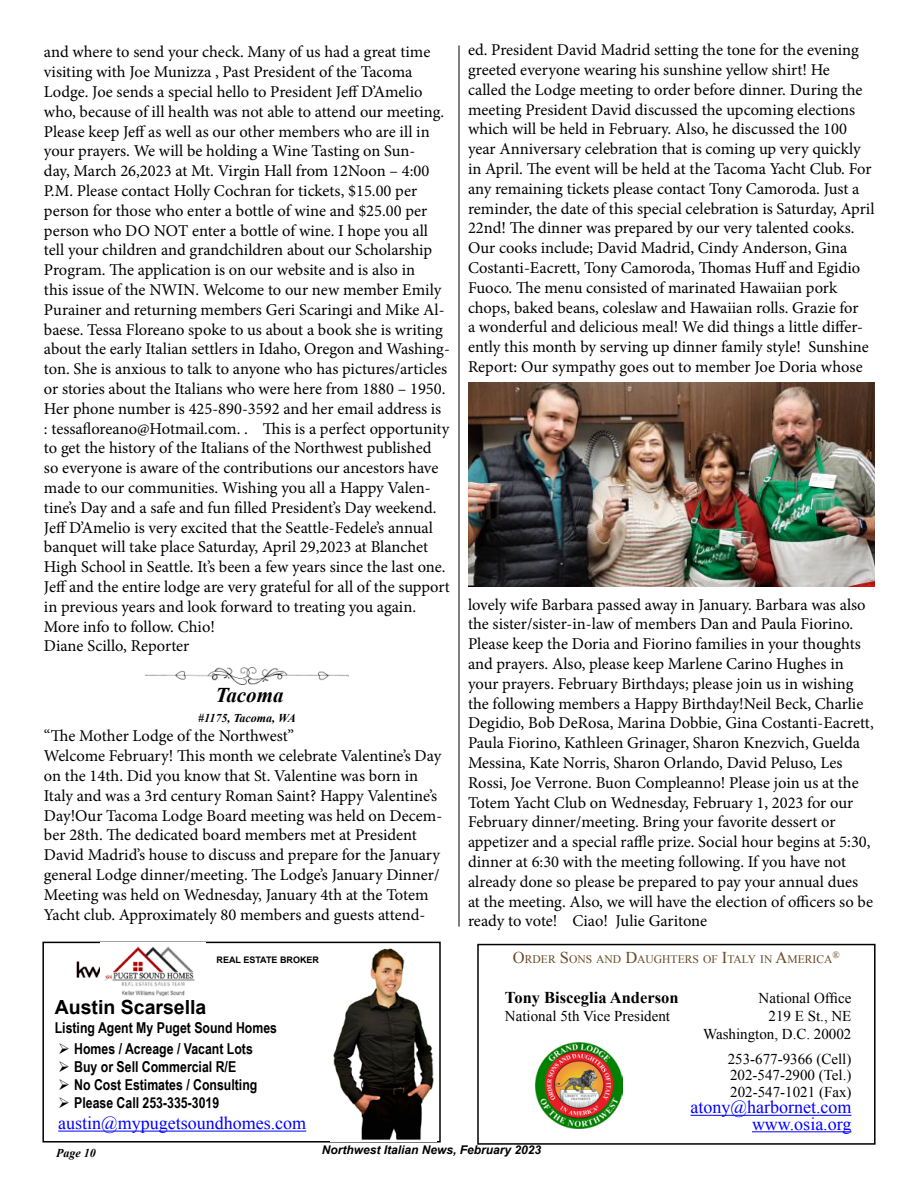
<style>
.page{position:relative;width:918px;height:1188px;background:#fff}
.page>*{position:absolute;margin:0;border:0;box-sizing:border-box;transform-origin:0 0}
.t1{font:italic 700 21px "Times New Roman";color:#000}
.t2{font:700 19.5px "Arial";color:#000}
.t3{font:18px/16.5px "Times New Roman";color:#00f;text-align:right}
.t4{font:16.5px/19.8px "Minion Pro";color:#000}
.t5{font:700 16.5px "Times New Roman";color:#000}
.t6{font:700 15px "Arial Narrow";color:#000}
.t7{font:15px/16.5px "Times New Roman";color:#000;text-align:right}
.t8{font:italic 700 12px "Arial";color:#000}
.t9{font:italic 700 12px "Times New Roman";color:#000}
.t10{font:11.55px "Times New Roman";color:#684c28}
.t11{font:9.6px "Times New Roman";color:#684c28}
.t12{font:700 9px "Arial";color:#000}
.s1{font-size:16.5px}
</style>
<div class="page">
<hr style="left:58px;top:1131px;width:248px;height:1px;background:#00f">
<div style="left:42px;top:942px;width:399px;height:201px;border:2px solid #000"></div>
<img style="left:101px;top:943px;width:104px;height:53px">
<img style="left:77px;top:961px;width:23px;height:17px">
<img style="left:330px;top:948px;width:106px;height:194px">
<hr style="left:690px;top:1115px;width:161px;height:1px;background:#00f">
<hr style="left:752px;top:1131px;width:99px;height:1px;background:#00f">
<div style="left:477px;top:944px;width:399px;height:201px;border:2px solid #000"></div>
<img style="left:536px;top:1042px;width:86px;height:86px">
<hr style="left:459px;top:45px;width:1px;height:882px;background:#000">
<img style="left:468px;top:382px;width:407px;height:205px">
<img style="left:145px;top:667px;width:203px;height:17px">
<p class="t4" style="left:44px;top:42px;width:407px">and where to send your check. Many of us had a great time visiting with Joe Munizza , Past President of the Tacoma Lodge. Joe sends a special hello to President Jeff D’Amelio who, because of ill health was not able to attend our meeting.<br>Please keep Jeff as well as our other members who are ill in your prayers. We will be holding a Wine Tasting on Sun-<br>day, March 26,2023 at Mt. Virgin Hall from 12Noon – 4:00<br>P.M. Please contact Holly Cochran for tickets, $15.00 per person for those who enter a bottle of wine and $25.00 per person who DO NOT enter a bottle of wine. I hope you all tell your children and grandchildren about our Scholarship Program. The application is on our website and is also in<br>this issue of the NWIN. Welcome to our new member Emily Purainer and returning members Geri Scaringi and Mike Al&shy;baese. Tessa Floreano spoke to us about a book she is writing about the early Italian settlers in Idaho, Oregon and Washing&shy;ton. She is anxious to talk to anyone who has pictures/articles or stories about the Italians who were here from 1880 – 1950.<br>Her phone number is 425-890-3592 and her email address is<br>: tessafloreano@Hotmail.com. . This is a perfect opportunity to get the history of the Italians of the Northwest published so everyone is aware of the contributions our ancestors have made to our communities. Wishing you all a Happy Valen&shy;tine’s Day and a safe and fun filled President’s Day weekend.<br>Jeff D’Amelio is very excited that the Seattle-Fedele’s annual banquet will take place Saturday, April 29,2023 at Blanchet High School in Seattle. It’s been a few years since the last one.<br>Jeff and the entire lodge are very grateful for all of the support in previous years and look forward to treating you again.<br>More info to follow. Chio!<br>Diane Scillo, Reporter</p>
<p class="t1" style="left:216px;top:680px;width:70px">Tacoma</p>
<p class="t9" style="left:198px;top:709px;width:99px">#1175, Tacoma, WA</p>
<p class="t4" style="left:44px;top:726px;width:400px">“The Mother Lodge of the Northwest”<br>Welcome February! This month we celebrate Valentine’s Day on the 14th. Did you know that St. Valentine was born in Italy and was a 3rd century Roman Saint? Happy Valentine’s Day!Our Tacoma Lodge Board meeting was held on Decem&shy;ber 28th. The dedicated board members met at President David Madrid’s house to discuss and prepare for the January general Lodge dinner/meeting. The Lodge’s January Dinner/ Meeting was held on Wednesday, January 4th at the Totem Yacht club. Approximately 80 members and guests attend-</p>
<p class="t4" style="left:468px;top:40px;width:408px">ed. President David Madrid setting the tone for the evening greeted everyone wearing his sunshine yellow shirt! He<br>called the Lodge meeting to order before dinner. During the meeting President David discussed the upcoming elections which will be held in February. Also, he discussed the 100 year Anniversary celebration that is coming up very quickly in April. The event will be held at the Tacoma Yacht Club. For any remaining tickets please contact Tony Camoroda. Just a reminder, the date of this special celebration is Saturday, April 22nd! The dinner was prepared by our very talented cooks.<br>Our cooks include; David Madrid, Cindy Anderson, Gina Costanti-Eacrett, Tony Camoroda, Thomas Huff and Egidio Fuoco. The menu consisted of marinated Hawaiian pork chops, baked beans, coleslaw and Hawaiian rolls. Grazie for<br>a wonderful and delicious meal! We did things a little differ&shy;ently this month by serving up dinner family style! Sunshine Report: Our sympathy goes out to member Joe Doria whose</p>
<p class="t4" style="left:468px;top:595px;width:407px">lovely wife Barbara passed away in January. Barbara was also the sister/sister-in-law of members Dan and Paula Fiorino.<br>Please keep the Doria and Fiorino families in your thoughts and prayers. Also, please keep Marlene Carino Hughes in your prayers. February Birthdays; please join us in wishing the following members a Happy Birthday!Neil Beck, Charlie Degidio, Bob DeRosa, Marina Dobbie, Gina Costanti-Eacrett, Paula Fiorino, Kathleen Grinager, Sharon Knezvich, Guelda Messina, Kate Norris, Sharon Orlando, David Peluso, Les Rossi, Joe Verrone. Buon Compleanno! Please join us at the Totem Yacht Club on Wednesday, February 1, 2023 for our February dinner/meeting. Bring your favorite dessert or appetizer and a special raffle prize. Social hour begins at 5:30, dinner at 6:30 with the meeting following. If you have not already done so please be prepared to pay your annual dues at the meeting. Also, we will have the election of officers so be ready to vote! Ciao! Julie Garitone</p>
<p class="t12" style="left:217px;top:954px;width:104px">REAL ESTATE BROKER</p>
<p class="t10" style="left:513px;top:952px;width:321px"><span class="s1">O</span>RDER <span class="s1">S</span>ONS AND <span class="s1">D</span>AUGHTERS OF <span class="s1">I</span>TALY IN <span class="s1">A</span>MERICA</p>
<p class="t11" style="left:832px;top:948px;width:9px">®</p>
<p class="t5" style="left:505px;top:986px;width:175px">Tony Bisceglia Anderson</p>
<p class="t7" style="left:759px;top:990px;width:94px">National Office</p>
<p class="t7" style="left:505px;top:1008px;width:167px">National 5th Vice President</p>
<p class="t7" style="left:703px;top:1007px;width:150px;line-height:18px">219 E St., NE<br>Washington, D.C. 20002</p>
<p class="t7" style="left:728px;top:1050px;width:125px;text-align:justify">253-677-9366 (Cell)<br>202-547-2900 (Tel.)<br>202-547-1021 (Fax)</p>
<p class="t3" style="left:690px;top:1099px;width:163px">atony@harbornet.com www.osia.org</p>
<p class="t2" style="left:55px;top:994px;width:153px">Austin Scarsella</p>
<p class="t6" style="left:55px;top:1017px;width:224px">Listing Agent My Puget Sound Homes</p>
<p class="t6" style="left:58px;top:1037px;width:196px">➢ Homes / Acreage / Vacant Lots</p>
<p class="t6" style="left:58px;top:1055px;width:180px">➢ Buy or Sell Commercial R/E</p>
<p class="t6" style="left:58px;top:1073px;width:201px">➢ No Cost Estimates / Consulting</p>
<p class="t6" style="left:58px;top:1091px;width:163px">➢ Please Call 253-335-3019</p>
<p class="t3" style="left:58px;top:1115px;width:250px">austin@mypugetsoundhomes.com</p>
<p class="t9" style="left:56px;top:1145px;width:41px">Page 10</p>
<p class="t8" style="left:322px;top:1142px;width:221px">Northwest Italian News, February 2023</p>
</div>
